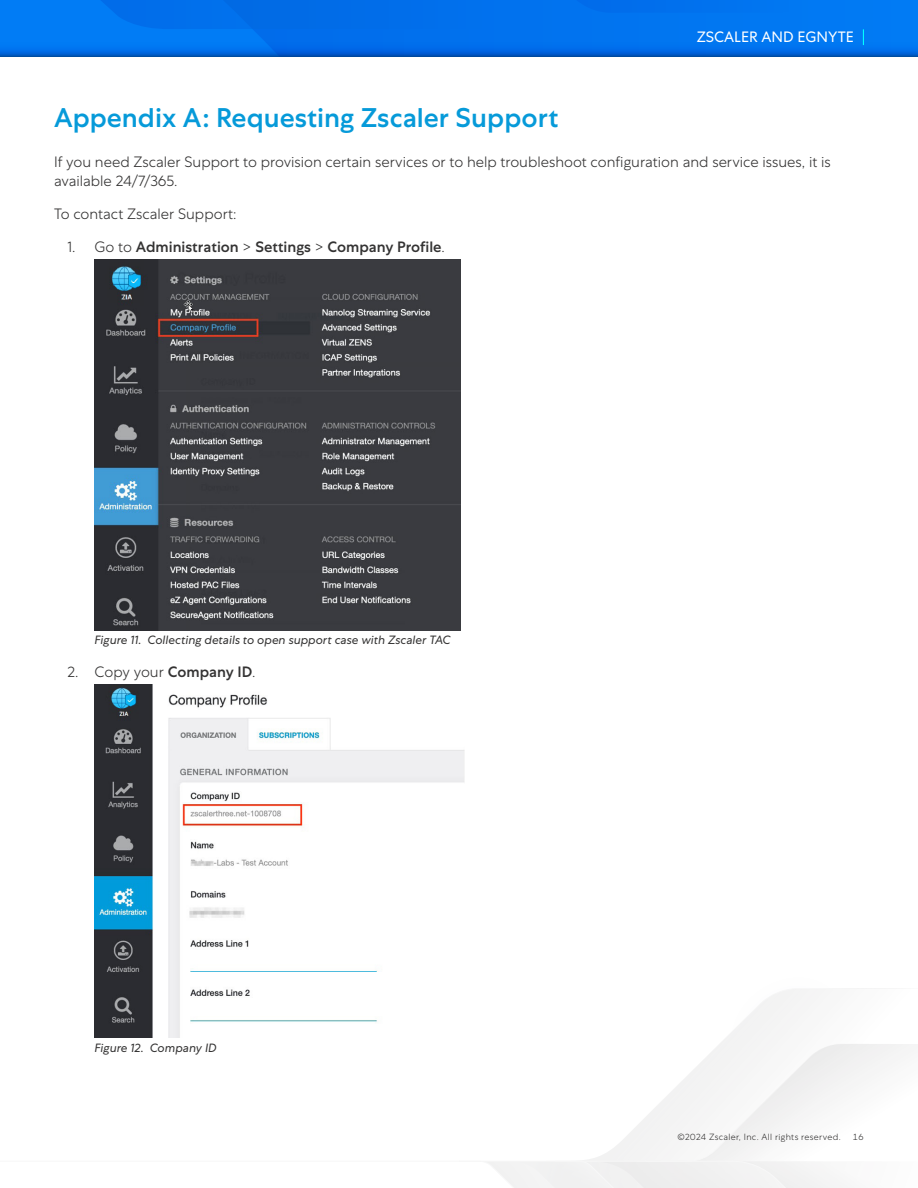
<style>
.page{position:relative;width:918px;height:1188px;background:#fff}
.page>*{position:absolute;margin:0;border:0;box-sizing:border-box;transform-origin:0 0}
.t1{font:500 27px "Centra No 1";color:#069ad9}
.Paragraph{font:300 15px/19.5px "Centra No 1";color:#343333}
.t2{font:500 15px "Centra No 1";color:#343333}
.t3{font:15px "Centra No 1";color:#fff}
.t4{font:italic 12px "Centra No 1";color:#343333}
.t5{font:300 9px "Centra No 1";letter-spacing:.035em;color:#343333}
.t6{font:300 9px "Centra Mono";color:#343333}
.s1{font-weight:300}
.s2{font-weight:500}
</style>
<div class="page">
<div style="left:0;top:0;width:918px;height:57px;background:#017cf5"></div>
<svg style="left:0;top:50px;width:39px;height:7px"></svg>
<svg style="left:487px;top:988px;width:429px;height:200px"></svg>
<hr style="left:0;top:1161px;width:460px;height:1px;background:#b3b3b3">
<hr style="left:459px;top:1161px;width:261px;height:1px;background:#b3b3b3">
<svg style="left:39px;top:0;width:879px;height:57px"></svg>
<img style="left:94px;top:260px;width:367px;height:371px">
<img style="left:94px;top:684px;width:371px;height:354px">
<p class="t3" style="left:697px;top:29px;width:19px">ZSCALER</p>
<p class="t3" style="left:762px;top:29px;width:12px">AND</p>
<p class="t3" style="left:798px;top:29px;width:19px">EGNYTE</p>
<h1 class="t1" style="left:54px;top:102px;width:506px">Appendix A: Requesting Zscaler Support</h1>
<p class="Paragraph" style="left:54px;top:152px;width:778px">If you need Zscaler Support to provision certain services or to help troubleshoot configuration and service issues, it is available 24/7/365.</p>
<p class="Paragraph" style="left:54px;top:204px;width:184px">To contact Zscaler Support:</p>
<p class="t2" style="left:68px;top:238px;width:379px"><span class="s1">1. Go to</span> Administration <span class="s1">&gt;</span> Settings <span class="s1">&gt;</span> Company Profile<span class="s1">.</span></p>
<p class="t4" style="left:94px;top:632px;width:357px">Figure 11. Collecting details to open support case with Zscaler TAC</p>
<p class="Paragraph" style="left:68px;top:662px;width:190px">2. Copy your <span class="s2">Company ID</span>.</p>
<p class="t4" style="left:94px;top:1041px;width:124px">Figure 12. Company ID</p>
<p class="t5" style="left:677px;top:1132px;width:165px">©2024 Zscaler, Inc. All rights reserved.</p>
<p class="t6" style="left:852px;top:1132px;width:13px">16</p>
</div>
